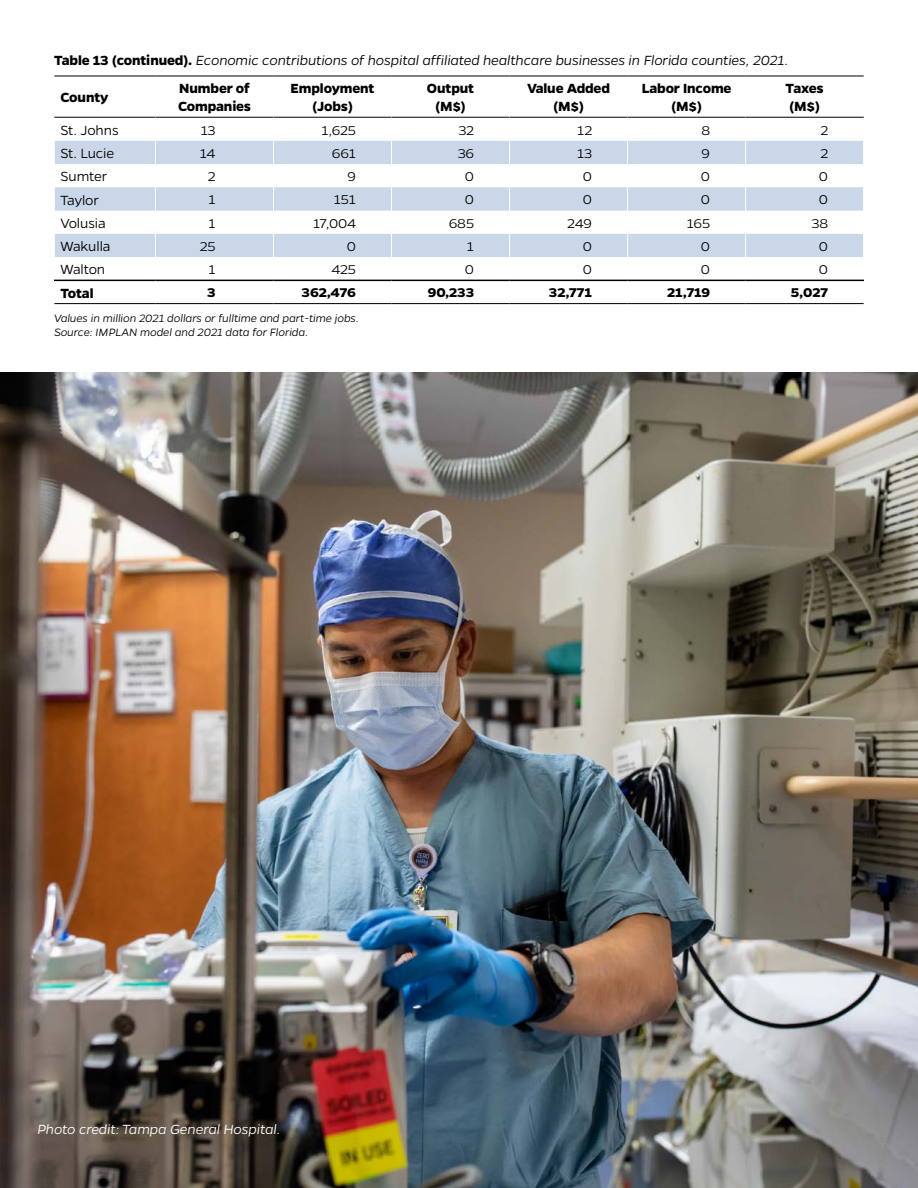
<style>
.page{position:relative;width:918px;height:1188px;background:#fff}
.page>*{position:absolute;margin:0;border:0;box-sizing:border-box;transform-origin:0 0}
.t1{font:italic 300 15px "Gentona";letter-spacing:-.01em;color:#000}
.H3___Table_Header_Ce{font:700 15px/18px "Gentona";letter-spacing:-.01em;color:#000;text-align:center}
.P___Table_main{font:300 15px "Gentona";letter-spacing:-.01em;color:#000}
.t2{font:italic 300 15px "Gentona";letter-spacing:-.01em;color:#fff}
.H3___Table_Header_Le{font:700 15px "Gentona";letter-spacing:-.01em;color:#000}
.P___Table_main-2{font:700 15px "Gentona";letter-spacing:-.01em;color:#000}
.P___Table_main_decim{font:300 14.4px "Gentona";color:#000;scale:1.04 1}
.P___Table_main_decim-2{font:700 14.4px "Gentona";color:#000;scale:1.04 1}
.P___Table_footer{font:italic 300 12px/14.4px "Gentona";letter-spacing:-.01em;color:#000}
.s1{font-weight:700;font-style:normal}
</style>
<div class="page">
<svg style="left:55px;top:141px;width:808px;height:116px;fill:#cad7e8"></svg>
<hr style="left:54px;top:76px;width:102px;height:1px;background:#000">
<hr style="left:156px;top:76px;width:118px;height:1px;background:#000">
<hr style="left:274px;top:76px;width:118px;height:1px;background:#000">
<hr style="left:392px;top:76px;width:118px;height:1px;background:#000">
<hr style="left:510px;top:76px;width:118px;height:1px;background:#000">
<hr style="left:628px;top:76px;width:118px;height:1px;background:#000">
<hr style="left:746px;top:76px;width:118px;height:1px;background:#000">
<hr style="left:54px;top:117px;width:102px;height:1px;background:#000">
<hr style="left:156px;top:117px;width:118px;height:1px;background:#000">
<hr style="left:274px;top:117px;width:118px;height:1px;background:#000">
<hr style="left:392px;top:117px;width:118px;height:1px;background:#000">
<hr style="left:510px;top:117px;width:118px;height:1px;background:#000">
<hr style="left:628px;top:117px;width:118px;height:1px;background:#000">
<hr style="left:746px;top:117px;width:118px;height:1px;background:#000">
<svg style="left:155px;top:141px;width:1px;height:139px"></svg>
<svg style="left:273px;top:141px;width:1px;height:139px"></svg>
<svg style="left:391px;top:141px;width:1px;height:139px"></svg>
<svg style="left:509px;top:141px;width:1px;height:139px"></svg>
<svg style="left:627px;top:141px;width:1px;height:139px"></svg>
<svg style="left:745px;top:141px;width:1px;height:139px"></svg>
<hr style="left:54px;top:280px;width:102px;height:1px;background:#000">
<hr style="left:156px;top:280px;width:118px;height:1px;background:#000">
<hr style="left:274px;top:280px;width:118px;height:1px;background:#000">
<hr style="left:392px;top:280px;width:118px;height:1px;background:#000">
<hr style="left:510px;top:280px;width:118px;height:1px;background:#000">
<hr style="left:628px;top:280px;width:118px;height:1px;background:#000">
<hr style="left:746px;top:280px;width:118px;height:1px;background:#000">
<hr style="left:54px;top:303px;width:102px;height:1px;background:#000">
<hr style="left:156px;top:303px;width:118px;height:1px;background:#000">
<hr style="left:274px;top:303px;width:118px;height:1px;background:#000">
<hr style="left:392px;top:303px;width:118px;height:1px;background:#000">
<hr style="left:510px;top:303px;width:118px;height:1px;background:#000">
<hr style="left:628px;top:303px;width:118px;height:1px;background:#000">
<hr style="left:746px;top:303px;width:118px;height:1px;background:#000">
<img style="left:0;top:373px;width:918px;height:815px">
<p class="t1" style="left:54px;top:52px;width:736px"><span class="s1">Table 13 (continued).</span> Economic contributions of hospital affiliated healthcare businesses in Florida counties, 2021.</p>
<h3 class="H3___Table_Header_Le" style="left:60px;top:89px;width:50px">County</h3>
<h3 class="H3___Table_Header_Ce" style="left:178px;top:79px;width:74px;text-align:left">Number of<br>Companies</h3>
<h3 class="H3___Table_Header_Ce" style="left:291px;top:79px;width:85px">Employment (Jobs)</h3>
<h3 class="H3___Table_Header_Ce" style="left:427px;top:79px;width:49px">Output (M$)</h3>
<h3 class="H3___Table_Header_Ce" style="left:527px;top:79px;width:84px">Value Added (M$)</h3>
<h3 class="H3___Table_Header_Ce" style="left:642px;top:79px;width:91px">Labor Income (M$)</h3>
<h3 class="H3___Table_Header_Ce" style="left:786px;top:79px;width:39px;text-align:left">Taxes (M$)</h3>
<p class="P___Table_main" style="left:60px;top:122px;width:60px">St. Johns</p>
<p class="P___Table_main_decim" style="left:201px;top:122px;width:16px">13</p>
<p class="P___Table_main_decim" style="left:321px;top:122px;width:35px">1,625</p>
<p class="P___Table_main_decim" style="left:458px;top:122px;width:16px">32</p>
<p class="P___Table_main_decim" style="left:577px;top:122px;width:16px">12</p>
<p class="P___Table_main_decim" style="left:701px;top:122px;width:10px">8</p>
<p class="P___Table_main_decim" style="left:820px;top:122px;width:9px">2</p>
<p class="P___Table_main" style="left:60px;top:145px;width:55px">St. Lucie</p>
<p class="P___Table_main_decim" style="left:200px;top:145px;width:16px">14</p>
<p class="P___Table_main_decim" style="left:332px;top:145px;width:25px">661</p>
<p class="P___Table_main_decim" style="left:458px;top:145px;width:17px">36</p>
<p class="P___Table_main_decim" style="left:577px;top:145px;width:16px">13</p>
<p class="P___Table_main_decim" style="left:702px;top:145px;width:10px">9</p>
<p class="P___Table_main_decim" style="left:820px;top:145px;width:9px">2</p>
<p class="P___Table_main" style="left:60px;top:168px;width:49px">Sumter</p>
<p class="P___Table_main_decim" style="left:208px;top:169px;width:9px">2</p>
<p class="P___Table_main_decim" style="left:348px;top:169px;width:10px">9</p>
<p class="P___Table_main_decim" style="left:465px;top:169px;width:10px">0</p>
<p class="P___Table_main_decim" style="left:583px;top:169px;width:10px">0</p>
<p class="P___Table_main_decim" style="left:701px;top:169px;width:10px">0</p>
<p class="P___Table_main_decim" style="left:819px;top:169px;width:10px">0</p>
<p class="P___Table_main" style="left:60px;top:191px;width:40px">Taylor</p>
<p class="P___Table_main_decim" style="left:208px;top:192px;width:8px">1</p>
<p class="P___Table_main_decim" style="left:334px;top:192px;width:23px">151</p>
<p class="P___Table_main_decim" style="left:465px;top:192px;width:10px">0</p>
<p class="P___Table_main_decim" style="left:583px;top:192px;width:10px">0</p>
<p class="P___Table_main_decim" style="left:701px;top:192px;width:10px">0</p>
<p class="P___Table_main_decim" style="left:819px;top:192px;width:10px">0</p>
<p class="P___Table_main" style="left:60px;top:215px;width:47px">Volusia</p>
<p class="P___Table_main_decim" style="left:208px;top:215px;width:8px">1</p>
<p class="P___Table_main_decim" style="left:313px;top:215px;width:43px">17,004</p>
<p class="P___Table_main_decim" style="left:449px;top:215px;width:26px">685</p>
<p class="P___Table_main_decim" style="left:567px;top:215px;width:25px">249</p>
<p class="P___Table_main_decim" style="left:687px;top:215px;width:24px">165</p>
<p class="P___Table_main_decim" style="left:812px;top:215px;width:17px">38</p>
<p class="P___Table_main" style="left:60px;top:238px;width:52px">Wakulla</p>
<p class="P___Table_main_decim" style="left:200px;top:238px;width:17px">25</p>
<p class="P___Table_main_decim" style="left:347px;top:238px;width:10px">0</p>
<p class="P___Table_main_decim" style="left:467px;top:238px;width:8px">1</p>
<p class="P___Table_main_decim" style="left:583px;top:238px;width:10px">0</p>
<p class="P___Table_main_decim" style="left:701px;top:238px;width:10px">0</p>
<p class="P___Table_main_decim" style="left:819px;top:238px;width:10px">0</p>
<p class="P___Table_main" style="left:60px;top:261px;width:46px">Walton</p>
<p class="P___Table_main_decim" style="left:208px;top:262px;width:8px">1</p>
<p class="P___Table_main_decim" style="left:331px;top:262px;width:25px">425</p>
<p class="P___Table_main_decim" style="left:465px;top:262px;width:10px">0</p>
<p class="P___Table_main_decim" style="left:583px;top:262px;width:10px">0</p>
<p class="P___Table_main_decim" style="left:701px;top:262px;width:10px">0</p>
<p class="P___Table_main_decim" style="left:819px;top:262px;width:10px">0</p>
<p class="P___Table_main-2" style="left:60px;top:284px;width:35px">Total</p>
<p class="P___Table_main_decim-2" style="left:207px;top:285px;width:10px">3</p>
<p class="P___Table_main_decim-2" style="left:302px;top:285px;width:54px">362,476</p>
<p class="P___Table_main_decim-2" style="left:428px;top:285px;width:46px">90,233</p>
<p class="P___Table_main_decim-2" style="left:549px;top:285px;width:43px">32,771</p>
<p class="P___Table_main_decim-2" style="left:667px;top:285px;width:43px">21,719</p>
<p class="P___Table_main_decim-2" style="left:791px;top:285px;width:37px">5,027</p>
<p class="P___Table_footer" style="left:54px;top:311px;width:306px">Values in million 2021 dollars or fulltime and part-time jobs.<br>Source: IMPLAN model and 2021 data for Florida.</p>
<p class="t2" style="left:38px;top:1121px;width:244px">Photo credit: Tampa General Hospital.</p>
</div>
